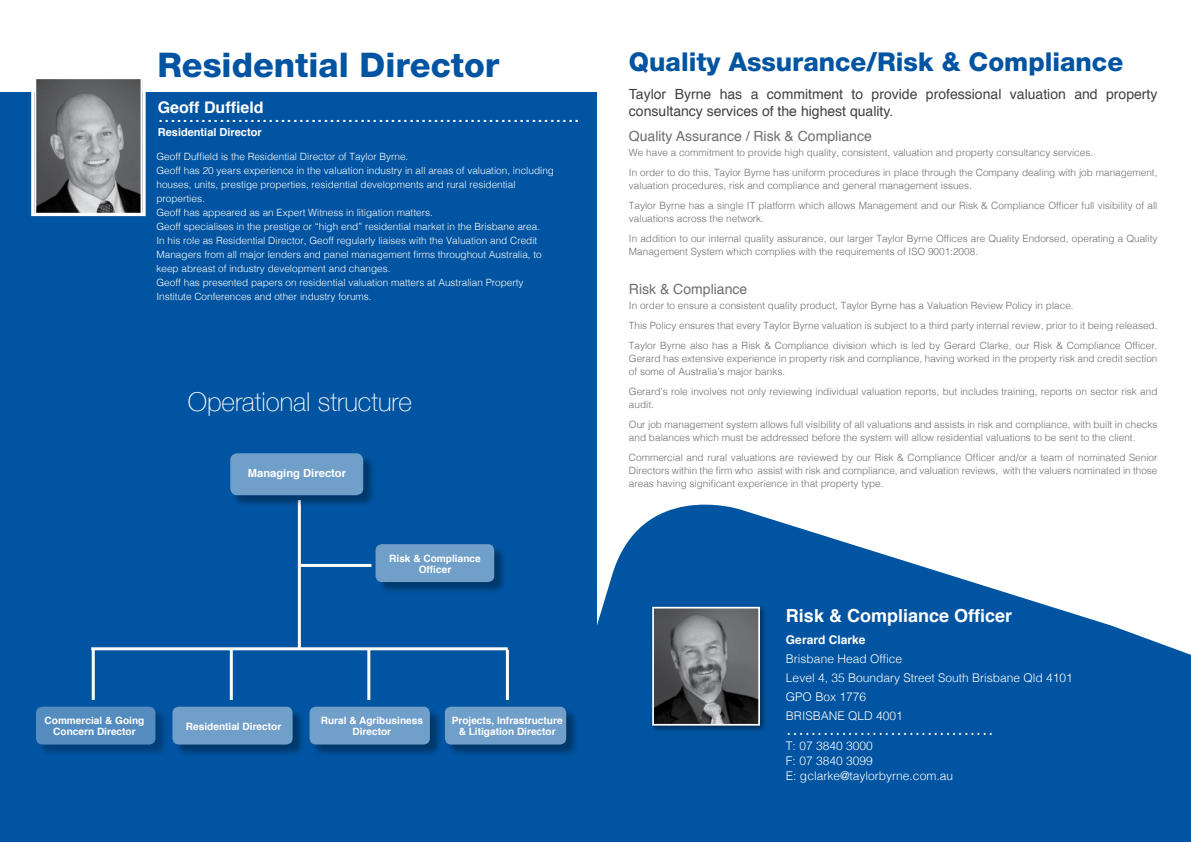
<style>
.page{position:relative;width:1191px;height:842px;background:#fff}
.page>*{position:absolute;margin:0;border:0;box-sizing:border-box;transform-origin:0 0}
.t1{font:800 34px "Helvetica Neue";color:#0054a1}
.t2{font:800 26px "Helvetica Neue";color:#0054a1}
.t3{font:100 26px "Helvetica Neue";color:#fff}
.t4{font:22px "Helvetica";color:#fff}
.t5{font:300 22px "Helvetica";color:#fff}
.t6{font:700 18px "Helvetica";color:#fff}
.t7{font:700 16px "Helvetica";color:#fff}
.t8{font:14px/17px "Helvetica";color:#414042}
.t9{font:14px "Helvetica";color:#6d6e71}
.t10{font:300 12px/19px "Helvetica";color:#fff}
.t11{font:700 12px "Helvetica";color:#fff}
.t12{font:700 11.2px "Helvetica";color:#fff}
.t13{font:700 11px "Helvetica";color:#fff}
.t14{font:700 10.1px/11.5px "Helvetica";color:#fff;text-align:center}
.t15{font:300 10px/20px "Helvetica";color:#6d6e71}
.t16{font:300 10px/14px "Helvetica";color:#fff}
</style>
<div class="page">
<div style="left:0;top:92px;width:596px;height:750px;background:#0054a1"></div>
<svg style="left:35px;top:80px;width:107px;height:132px;background:#7a7b7d"></svg>
<div style="left:31px;top:76px;width:115px;height:140px;border:3px solid #fff"></div>
<svg style="left:513px;top:479px;width:678px;height:363px;fill:#0054a1"></svg>
<div style="left:650px;top:605px;width:117px;height:128px;background:#000;opacity:.44"></div>
<svg style="left:651px;top:606px;width:110px;height:120px;background:#66696d"></svg>
<hr style="left:91px;top:647px;width:417px;height:3px;background:#fff">
<hr style="left:298px;top:500px;width:3px;height:148px;background:#fff">
<hr style="left:300px;top:564px;width:71px;height:3px;background:#fff">
<hr style="left:92px;top:650px;width:3px;height:50px;background:#fff">
<hr style="left:230px;top:650px;width:3px;height:50px;background:#fff">
<hr style="left:367px;top:650px;width:3px;height:50px;background:#fff">
<hr style="left:506px;top:650px;width:3px;height:50px;background:#fff">
<div style="left:232px;top:455px;width:144px;height:53px;background:#000;opacity:.75"></div>
<div style="left:230px;top:453px;width:133px;height:42px;background:#709fca;border-radius:7px"></div>
<div style="left:38px;top:708px;width:130px;height:49px;background:#000;opacity:.75"></div>
<div style="left:36px;top:707px;width:119px;height:37px;background:#548cbf;border-radius:6px"></div>
<div style="left:174px;top:708px;width:131px;height:49px;background:#000;opacity:.75"></div>
<div style="left:172px;top:707px;width:121px;height:37px;background:#709fca;border-radius:6px"></div>
<div style="left:311px;top:708px;width:131px;height:49px;background:#000;opacity:.75"></div>
<div style="left:309px;top:707px;width:121px;height:37px;background:#709fca;border-radius:6px"></div>
<div style="left:446px;top:708px;width:132px;height:49px;background:#000;opacity:.75"></div>
<div style="left:445px;top:707px;width:121px;height:37px;background:#709fca;border-radius:6px"></div>
<div style="left:377px;top:546px;width:129px;height:48px;background:#000;opacity:.75"></div>
<div style="left:375px;top:544px;width:119px;height:38px;background:#709fca;border-radius:6px"></div>
<h1 class="t1" style="left:157px;top:45px;width:343px">Residential Director</h1>
<h2 class="t2" style="left:629px;top:46px;width:496px">Quality Assurance/Risk &amp; Compliance</h2>
<h3 class="t8" style="left:629px;top:86px;width:530px">Taylor Byrne has a commitment to provide professional valuation and property consultancy services of the highest quality.</h3>
<h3 class="t9" style="left:629px;top:126px;width:244px">Quality Assurance / Risk &amp; Compliance</h3>
<p class="t15" style="left:629px;top:142px;width:530px">We have a commitment to provide high quality, consistent, valuation and property consultancy services.<br>In order to do this, Taylor Byrne has uniform procedures in place through the Company dealing with job management,</p>
<p class="t15" style="left:629px;top:175px;width:530px">valuation procedures, risk and compliance and general management issues.<br>Taylor Byrne has a single IT platform which allows Management and our Risk &amp; Compliance Officer full visibility of all</p>
<p class="t15" style="left:629px;top:208px;width:530px">valuations across the network.<br>In addition to our internal quality assurance, our larger Taylor Byrne Offices are Quality Endorsed, operating a Quality</p>
<p class="t15" style="left:629px;top:241px;width:351px">Management System which complies with the requirements of ISO 9001:2008.</p>
<h3 class="t9" style="left:629px;top:279px;width:120px">Risk &amp; Compliance</h3>
<p class="t15" style="left:629px;top:295px;width:530px">In order to ensure a consistent quality product, Taylor Byrne has a Valuation Review Policy in place.<br>This Policy ensures that every Taylor Byrne valuation is subject to a third party internal review, prior to it being released.<br>Taylor Byrne also has a Risk &amp; Compliance division which is led by Gerard Clarke, our Risk &amp; Compliance Officer.</p>
<p class="t15" style="left:629px;top:351px;width:530px;line-height:13px">Gerard has extensive experience in property risk and compliance, having worked in the property risk and credit section of some of Australia’s major banks.</p>
<p class="t15" style="left:629px;top:384px;width:530px;line-height:13px">Gerard’s role involves not only reviewing individual valuation reports, but includes training, reports on sector risk and audit.</p>
<p class="t15" style="left:629px;top:417px;width:530px;line-height:13px">Our job management system allows full visibility of all valuations and assists in risk and compliance, with built in checks and balances which must be addressed before the system will allow residential valuations to be sent to the client.</p>
<p class="t15" style="left:629px;top:450px;width:530px;line-height:13px;text-align:justify">Commercial and rural valuations are reviewed by our Risk &amp; Compliance Officer and/or a team of nominated Senior Directors within the firm who assist with risk and compliance, and valuation reviews, with the valuers nominated in those areas having significant experience in that property type.</p>
<h3 class="t7" style="left:158px;top:94px;width:107px">Geoff Duffield</h3>
<h3 class="t4" style="left:158px;top:97px;width:424px">.....................................................................</h3>
<p class="t13" style="left:158px;top:123px;width:105px">Residential Director</p>
<p class="t16" style="left:156px;top:149px;width:399px">Geoff Duffield is the Residential Director of Taylor Byrne.<br>Geoff has 20 years experience in the valuation industry in all areas of valuation, including houses, units, prestige properties, residential developments and rural residential properties.<br>Geoff has appeared as an Expert Witness in litigation matters.<br>Geoff specialises in the prestige or “high end” residential market in the Brisbane area.<br>In his role as Residential Director, Geoff regularly liaises with the Valuation and Credit Managers from all major lenders and panel management firms throughout Australia, to keep abreast of industry development and changes.<br>Geoff has presented papers on residential valuation matters at Australian Property Institute Conferences and other industry forums.</p>
<h2 class="t3" style="left:188px;top:382px;width:226px">Operational structure</h2>
<p class="t12" style="left:248px;top:464px;width:100px">Managing Director</p>
<p class="t14" style="left:389px;top:552px;width:93px">Risk &amp; Compliance<br>Officer</p>
<p class="t14" style="left:45px;top:715px;width:101px">Commercial &amp; Going<br>Concern Director</p>
<p class="t14" style="left:186px;top:721px;width:97px">Residential Director</p>
<p class="t14" style="left:321px;top:715px;width:104px">Rural &amp; Agribusiness<br>Director</p>
<p class="t14" style="left:452px;top:715px;width:112px">Projects, Infrastructure &amp; Litigation Director</p>
<h3 class="t6" style="left:786px;top:601px;width:228px">Risk &amp; Compliance Officer</h3>
<p class="t11" style="left:786px;top:630px;width:81px">Gerard Clarke</p>
<p class="t10" style="left:786px;top:648px;width:288px">Brisbane Head Office<br>Level 4, 35 Boundary Street South Brisbane Qld 4101<br>GPO Box 1776<br>BRISBANE QLD 4001</p>
<h3 class="t5" style="left:786px;top:708px;width:209px">..................................</h3>
<p class="t10" style="left:786px;top:737px;width:168px;line-height:15px">T: 07 3840 3000<br>F: 07 3840 3099<br>E: gclarke@taylorbyrne.com.au</p>
</div>
